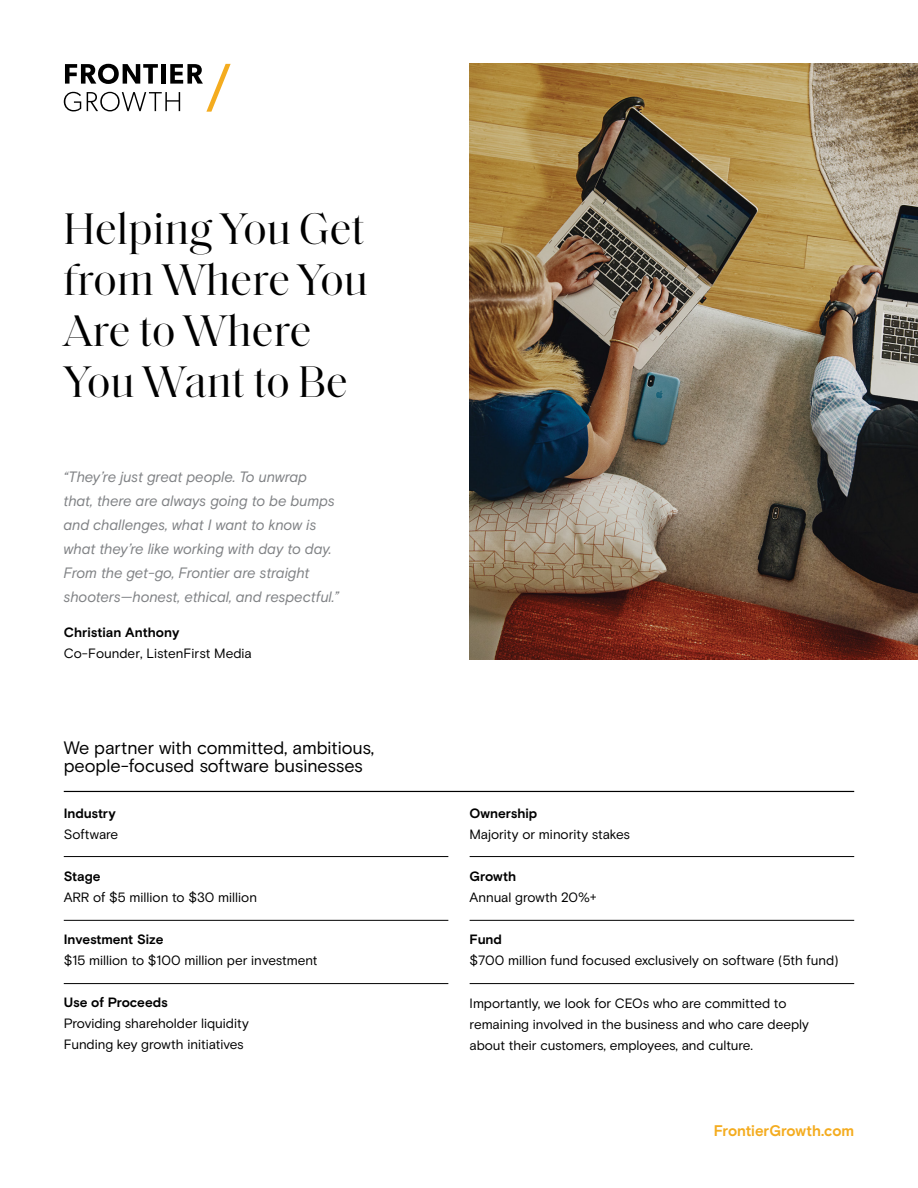
<style>
.page{position:relative;width:918px;height:1188px;background:#fff}
.page>*{position:absolute;margin:0;border:0;box-sizing:border-box;transform-origin:0 0}
.t1{font:45px/51px "Saol Display";color:#000}
.t2{font:18px/18px "Basis Grotesque";letter-spacing:-.005em;color:#000}
.t3{font:700 15.45px "Basis Grotesque";color:#f4ac1f}
.t4{font:italic 15px/24px "Basis Grotesque";letter-spacing:-.005em;color:#808285}
.t5{font:13.5px/21px "Basis Grotesque";color:#000}
.t6{font:700 13.5px "Basis Grotesque";color:#000}
</style>
<div class="page">
<img style="left:470px;top:64px;width:448px;height:595px">
<svg style="left:64px;top:64px;width:167px;height:48px"></svg>
<hr style="left:64px;top:856px;width:384px;height:1px;background:#000">
<hr style="left:64px;top:920px;width:384px;height:1px;background:#000">
<hr style="left:64px;top:983px;width:384px;height:1px;background:#000">
<hr style="left:470px;top:920px;width:384px;height:1px;background:#000">
<hr style="left:470px;top:856px;width:384px;height:1px;background:#000">
<hr style="left:470px;top:983px;width:384px;height:1px;background:#000">
<hr style="left:64px;top:791px;width:790px;height:1px;background:#000">
<h1 class="t1" style="left:63px;top:200px;width:306px">Helping You Get from Where You<br>Are to Where<br>You Want to Be</h1>
<p class="t4" style="left:63px;top:465px;width:277px">“They’re just great people. To unwrap that, there are always going to be bumps and challenges, what I want to know is what they’re like working with day to day.<br>From the get-go, Frontier are straight shooters—honest, ethical, and respectful.”</p>
<p class="t6" style="left:64px;top:624px;width:117px">Christian Anthony</p>
<p class="t5" style="left:64px;top:643px;width:190px">Co-Founder, ListenFirst Media</p>
<h2 class="t2" style="left:64px;top:739px;width:312px">We partner with committed, ambitious, people-focused software businesses</h2>
<p class="t6" style="left:64px;top:806px;width:54px">Industry</p>
<p class="t5" style="left:64px;top:824px;width:56px">Software</p>
<p class="t6" style="left:64px;top:869px;width:38px">Stage</p>
<p class="t5" style="left:64px;top:887px;width:195px">ARR of $5 million to $30 million</p>
<p class="t6" style="left:64px;top:932px;width:101px">Investment Size</p>
<p class="t5" style="left:64px;top:950px;width:255px">$15 million to $100 million per investment</p>
<p class="t6" style="left:64px;top:995px;width:105px">Use of Proceeds</p>
<p class="t5" style="left:64px;top:1014px;width:187px">Providing shareholder liquidity<br>Funding key growth initiatives</p>
<p class="t6" style="left:470px;top:806px;width:69px">Ownership</p>
<p class="t5" style="left:470px;top:825px;width:162px">Majority or minority stakes</p>
<p class="t6" style="left:470px;top:869px;width:48px">Growth</p>
<p class="t5" style="left:470px;top:888px;width:129px">Annual growth 20%+</p>
<p class="t6" style="left:470px;top:932px;width:34px">Fund</p>
<p class="t5" style="left:470px;top:951px;width:371px">$700 million fund focused exclusively on software (5th fund)</p>
<p class="t5" style="left:470px;top:993px;width:341px">Importantly, we look for CEOs who are committed to remaining involved in the business and who care deeply about their customers, employees, and culture.</p>
<p class="t3" style="left:714px;top:1122px;width:142px">FrontierGrowth.com</p>
</div>
